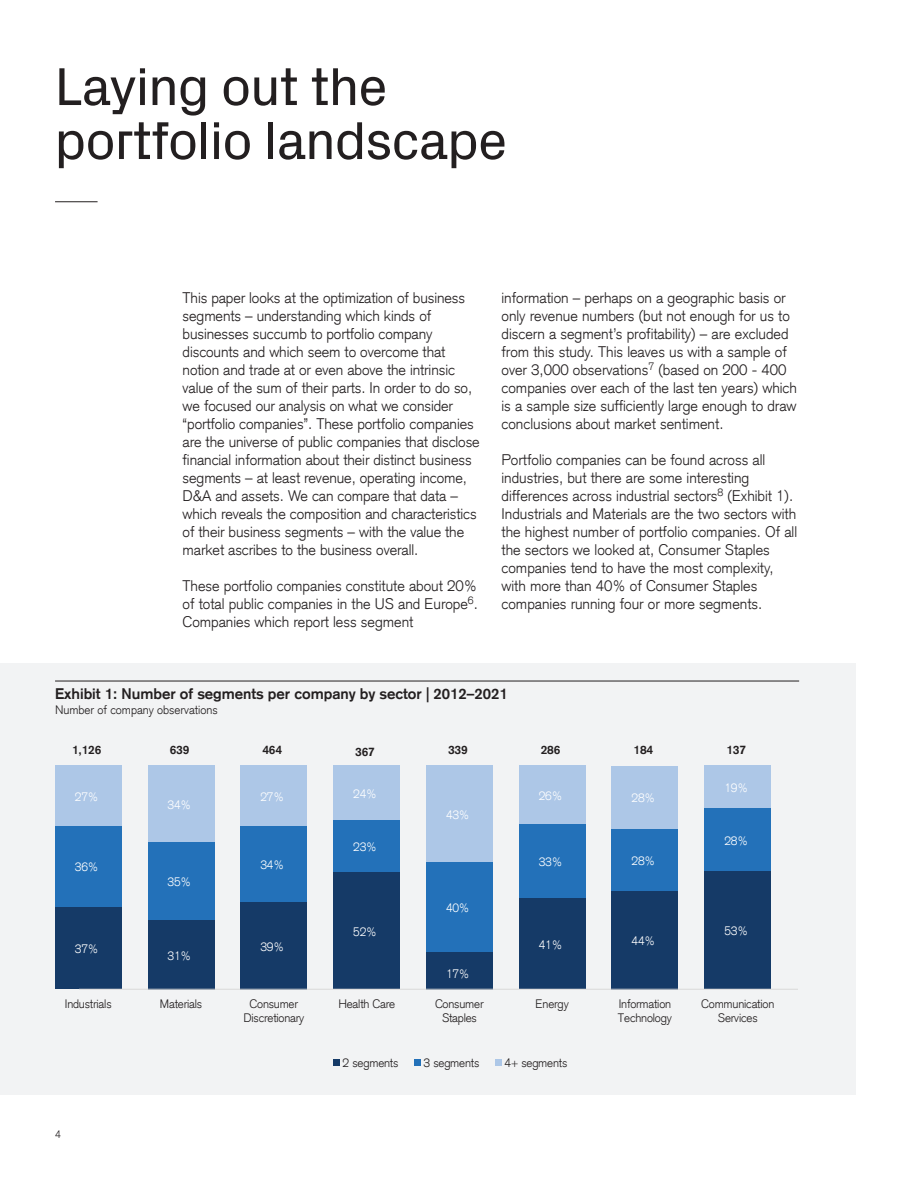
<style>
.page{position:relative;width:918px;height:1188px;background:#fff}
.page>*{position:absolute;margin:0;border:0;box-sizing:border-box;transform-origin:0 0}
.Headline_-_Small{font:54px/54px "Credit Suisse Headline";color:#231f20}
.Body_Copy_Light{font:300 15px/18px "Credit Suisse Type";color:#231f20}
.Body_Copy_bold_-_rul{font:700 15px "Credit Suisse Type";color:#231f20}
.Infographic_Copy_Lig{font:300 12px/14.4px "Credit Suisse Type";letter-spacing:-.01em;color:#231f20;text-align:center}
.t1{font:300 12px "Credit Suisse Type";letter-spacing:-.015em;color:#fff}
.t2{font:700 12px "Credit Suisse Type";letter-spacing:-.015em;color:#231f20}
.t3{font:300 10.5px "Credit Suisse Type";color:#231f20}
</style>
<div class="page">
<div style="left:0;top:663px;width:855px;height:432px;background:#f2f3f4"></div>
<hr style="left:55px;top:201px;width:43px;height:1px;background:#231f20">
<hr style="left:55px;top:681px;width:744px;height:1px;background:#231f20">
<div style="left:241px;top:902px;width:66px;height:87px;background:#153a67"></div>
<div style="left:334px;top:872px;width:66px;height:117px;background:#153a67"></div>
<div style="left:55px;top:907px;width:66px;height:82px;background:#153a67"></div>
<div style="left:148px;top:920px;width:66px;height:69px;background:#153a67"></div>
<div style="left:705px;top:871px;width:66px;height:118px;background:#153a67"></div>
<div style="left:612px;top:891px;width:66px;height:98px;background:#153a67"></div>
<div style="left:426px;top:951px;width:67px;height:38px;background:#153a67"></div>
<div style="left:519px;top:898px;width:66px;height:91px;background:#153a67"></div>
<div style="left:334px;top:820px;width:66px;height:52px;background:#2371b9"></div>
<div style="left:241px;top:826px;width:66px;height:76px;background:#2371b9"></div>
<div style="left:148px;top:842px;width:66px;height:78px;background:#2371b9"></div>
<div style="left:55px;top:826px;width:66px;height:81px;background:#2371b9"></div>
<div style="left:519px;top:824px;width:66px;height:74px;background:#2371b9"></div>
<div style="left:426px;top:862px;width:67px;height:89px;background:#2371b9"></div>
<div style="left:705px;top:808px;width:66px;height:63px;background:#2371b9"></div>
<div style="left:612px;top:828px;width:66px;height:63px;background:#2371b9"></div>
<div style="left:241px;top:766px;width:66px;height:60px;background:#adc7e7"></div>
<div style="left:334px;top:766px;width:66px;height:54px;background:#adc7e7"></div>
<div style="left:55px;top:766px;width:66px;height:60px;background:#adc7e7"></div>
<div style="left:148px;top:766px;width:66px;height:76px;background:#adc7e7"></div>
<div style="left:519px;top:766px;width:66px;height:58px;background:#adc7e7"></div>
<div style="left:705px;top:766px;width:66px;height:42px;background:#adc7e7"></div>
<div style="left:612px;top:766px;width:66px;height:62px;background:#adc7e7"></div>
<div style="left:426px;top:766px;width:67px;height:96px;background:#adc7e7"></div>
<hr style="left:79px;top:989px;width:718px;height:1px;background:#d9d9d8">
<svg style="left:333px;top:1060px;width:6px;height:6px"></svg>
<svg style="left:414px;top:1060px;width:6px;height:6px"></svg>
<svg style="left:495px;top:1060px;width:6px;height:6px"></svg>
<p class="Headline_-_Small" style="left:55px;top:56px;width:453px">Laying out the portfolio landscape</p>
<p class="Body_Copy_Light" style="left:183px;top:289px;width:299px">This paper looks at the optimization of business segments – understanding which kinds of businesses succumb to portfolio company discounts and which seem to overcome that notion and trade at or even above the intrinsic value of the sum of their parts. In order to do so, we focused our analysis on what we consider “portfolio companies”. These portfolio companies are the universe of public companies that disclose financial information about their distinct business segments – at least revenue, operating income, D&amp;A and assets. We can compare that data – which reveals the composition and characteristics of their business segments – with the value the market ascribes to the business overall.</p>
<p class="Body_Copy_Light" style="left:183px;top:577px;width:297px;text-align:justify">These portfolio companies constitute about 20% of total public companies in the US and Europe<sup>6</sup>.<br>Companies which report less segment</p>
<p class="Body_Copy_Light" style="left:502px;top:289px;width:297px">information – perhaps on a geographic basis or only revenue numbers (but not enough for us to discern a segment’s profitability) – are excluded from this study. This leaves us with a sample of over 3,000 observations<sup>7</sup> (based on 200 - 400 companies over each of the last ten years) which is a sample size sufficiently large enough to draw conclusions about market sentiment.</p>
<p class="Body_Copy_Light" style="left:502px;top:451px;width:297px">Portfolio companies can be found across all industries, but there are some interesting differences across industrial sectors<sup>8</sup> (Exhibit 1).<br>Industrials and Materials are the two sectors with the highest number of portfolio companies. Of all the sectors we looked at, Consumer Staples companies tend to have the most complexity, with more than 40% of Consumer Staples companies running four or more segments.</p>
<p class="Body_Copy_bold_-_rul" style="left:55px;top:685px;width:454px">Exhibit 1: Number of segments per company by sector | 2012–2021</p>
<p class="Infographic_Copy_Lig" style="left:55px;top:703px;width:164px">Number of company observations</p>
<p class="t2" style="left:72px;top:743px;width:31px">1,126</p>
<p class="t2" style="left:170px;top:743px;width:21px">639</p>
<p class="t2" style="left:262px;top:743px;width:21px">464</p>
<p class="t2" style="left:355px;top:745px;width:21px">367</p>
<p class="t2" style="left:448px;top:743px;width:21px">339</p>
<p class="t2" style="left:541px;top:743px;width:21px">286</p>
<p class="t2" style="left:634px;top:743px;width:21px">184</p>
<p class="t2" style="left:726px;top:743px;width:21px">137</p>
<p class="t1" style="left:75px;top:790px;width:25px">27%</p>
<p class="t1" style="left:168px;top:798px;width:25px">34%</p>
<p class="t1" style="left:260px;top:790px;width:25px">27%</p>
<p class="t1" style="left:353px;top:787px;width:25px">24%</p>
<p class="t1" style="left:446px;top:808px;width:25px">43%</p>
<p class="t1" style="left:539px;top:789px;width:25px">26%</p>
<p class="t1" style="left:632px;top:791px;width:25px">28%</p>
<p class="t1" style="left:724px;top:781px;width:25px">19%</p>
<p class="t1" style="left:353px;top:840px;width:25px">23%</p>
<p class="t1" style="left:724px;top:833px;width:25px">28%</p>
<p class="t1" style="left:75px;top:860px;width:25px">36%</p>
<p class="t1" style="left:260px;top:858px;width:25px">34%</p>
<p class="t1" style="left:539px;top:855px;width:25px">33%</p>
<p class="t1" style="left:632px;top:853px;width:25px">28%</p>
<p class="t1" style="left:168px;top:875px;width:25px">35%</p>
<p class="t1" style="left:446px;top:900px;width:25px">40%</p>
<p class="t1" style="left:75px;top:942px;width:25px">37%</p>
<p class="t1" style="left:168px;top:948px;width:25px">31%</p>
<p class="t1" style="left:260px;top:939px;width:25px">39%</p>
<p class="t1" style="left:353px;top:924px;width:25px">52%</p>
<p class="t1" style="left:539px;top:937px;width:25px">41%</p>
<p class="t1" style="left:632px;top:934px;width:25px">44%</p>
<p class="t1" style="left:724px;top:924px;width:25px">53%</p>
<p class="t1" style="left:446px;top:966px;width:25px">17%</p>
<p class="Infographic_Copy_Lig" style="left:65px;top:996px;width:48px">Industrials</p>
<p class="Infographic_Copy_Lig" style="left:160px;top:996px;width:44px">Materials</p>
<p class="Infographic_Copy_Lig" style="left:243px;top:996px;width:62px">Consumer<br>Discretionary</p>
<p class="Infographic_Copy_Lig" style="left:338px;top:996px;width:58px">Health Care</p>
<p class="Infographic_Copy_Lig" style="left:435px;top:996px;width:50px">Consumer<br>Staples</p>
<p class="Infographic_Copy_Lig" style="left:536px;top:996px;width:35px">Energy</p>
<p class="Infographic_Copy_Lig" style="left:618px;top:996px;width:55px;text-align:left">Information<br>Technology</p>
<p class="Infographic_Copy_Lig" style="left:701px;top:996px;width:75px">Communication<br>Services</p>
<p class="Infographic_Copy_Lig" style="left:343px;top:1055px;width:57px">2 segments</p>
<p class="Infographic_Copy_Lig" style="left:424px;top:1055px;width:57px">3 segments</p>
<p class="Infographic_Copy_Lig" style="left:505px;top:1055px;width:64px">4+ segments</p>
<p class="t3" style="left:55px;top:1129px;width:7px">4</p>
</div>
